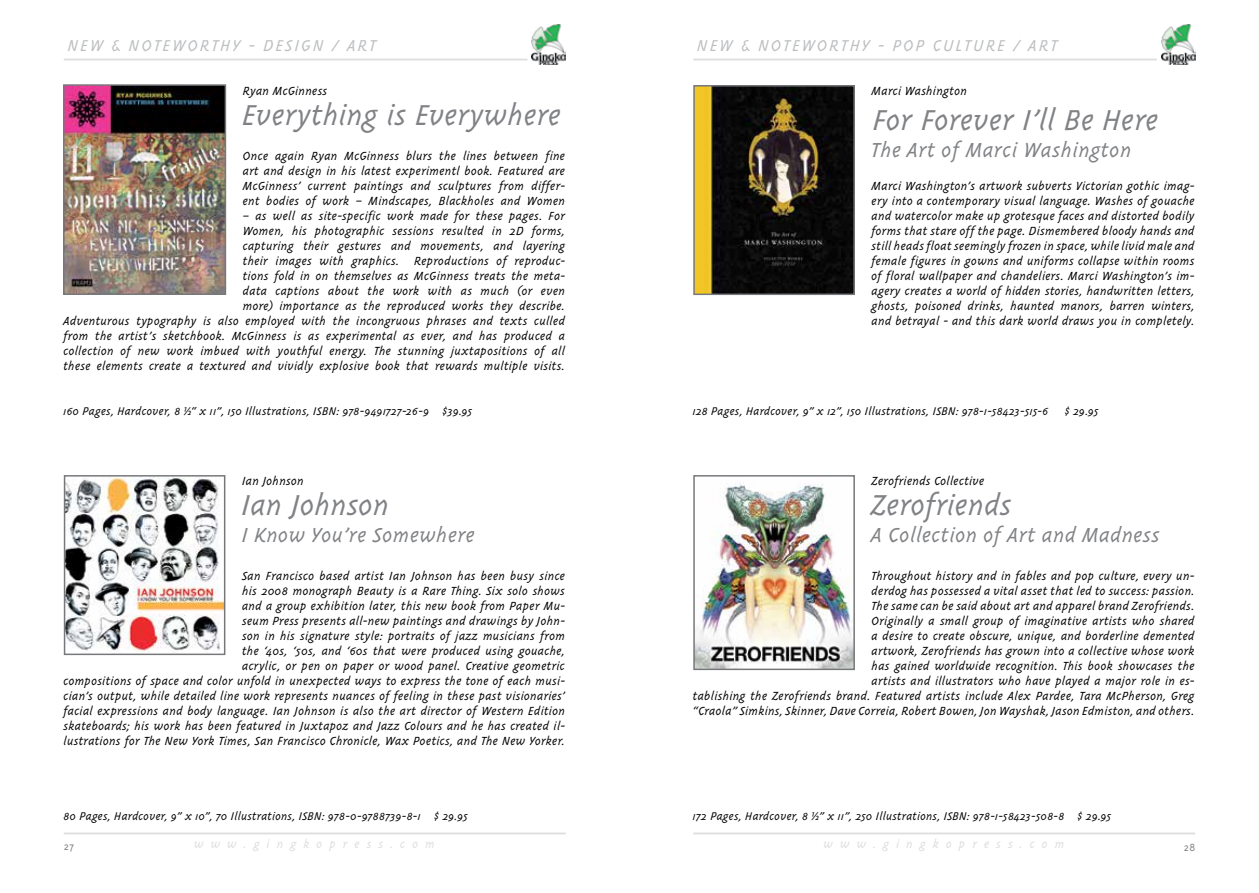
<style>
.page{position:relative;width:1259px;height:893px;background:#fff}
.page>*{position:absolute;margin:0;border:0;box-sizing:border-box;transform-origin:0 0}
.t1{font:italic 300 33px "Triplex";letter-spacing:-.015em;color:#808285}
.t2{font:italic 300 23.25px "Triplex";color:#808285}
.t3{font:italic 300 18px "Triplex";letter-spacing:.1em;color:#bcbec0}
.t4{font:italic 300 13.5px/15px "Triplex";letter-spacing:-.005em;color:#000;text-align:right}
.t5{font:italic 300 13.5px "Triplex";letter-spacing:.5em;color:#dcddde}
.t6{font:italic 300 12.75px "Triplex";color:#000}
.t7{font:300 12px "Triplex";color:#808285}
</style>
<div class="page">
<img style="left:1161px;top:24px;width:34px;height:41px">
<hr style="left:693px;top:59px;width:464px;height:1px;background:#dcddde">
<hr style="left:693px;top:832px;width:502px;height:2px;background:#dcddde">
<img style="left:532px;top:24px;width:34px;height:41px">
<hr style="left:64px;top:59px;width:463px;height:1px;background:#dcddde">
<hr style="left:64px;top:832px;width:502px;height:2px;background:#dcddde">
<img style="left:67px;top:478px;width:155px;height:174px">
<div style="left:64px;top:475px;width:161px;height:180px;border:2px solid #77787b"></div>
<img style="left:696px;top:483px;width:156px;height:184px">
<div style="left:693px;top:475px;width:162px;height:195px;border:2px solid #77787b"></div>
<img style="left:696px;top:88px;width:156px;height:204px">
<div style="left:693px;top:85px;width:162px;height:210px;border:2px solid #77787b"></div>
<img style="left:66px;top:87px;width:157px;height:205px">
<div style="left:63px;top:84px;width:163px;height:211px;border:2px solid #77787b"></div>
<h3 class="t3" style="left:68px;top:36px;width:310px">NEW &amp; NOTEWORTHY - DESIGN / ART</h3>
<h3 class="t3" style="left:697px;top:36px;width:362px">NEW &amp; NOTEWORTHY - POP CULTURE / ART</h3>
<p class="t4" style="left:243px;top:84px;width:86px">Ryan McGinness</p>
<h1 class="t1" style="left:243px;top:99px;width:320px">Everything is Everywhere</h1>
<p class="t4" style="left:243px;top:149px;width:324px;text-align:justify">Once again Ryan McGinness blurs the lines between fine art and design in his latest experimentl book. Featured are McGinness’ current paintings and sculptures from differ&shy;ent bodies of work – Mindscapes, Blackholes and Women</p>
<p class="t4" style="left:64px;top:209px;width:503px">– as well as site-specific work made for these pages. For<br>Women, his photographic sessions resulted in 2D forms,<br>capturing their gestures and movements, and layering<br>their images with graphics. Reproductions of reproduc-<br>tions fold in on themselves as McGinness treats the meta-<br>data captions about the work with as much (or even<br>more) importance as the reproduced works they describe.<br>Adventurous typography is also employed with the incongruous phrases and texts culled from the artist’s sketchbook. McGinness is as experimental as ever, and has produced a collection of new work imbued with youthful energy. The stunning juxtapositions of all these elements create a textured and vividly explosive book that rewards multiple visits.</p>
<p class="t4" style="left:872px;top:84px;width:97px">Marci Washington</p>
<h1 class="t1" style="left:872px;top:104px;width:289px">\For Forever I’ll Be Here</h1>
<h2 class="t2" style="left:872px;top:139px;width:262px">The Art of Marci Washington</h2>
<p class="t4" style="left:872px;top:179px;width:325px;text-align:justify">Marci Washington’s artwork subverts Victorian gothic imag&shy;ery into a contemporary visual language. Washes of gouache and watercolor make up grotesque faces and distorted bodily forms that stare off the page. Dismembered bloody hands and still heads float seemingly frozen in space, while livid male and female figures in gowns and uniforms collapse within rooms of floral wallpaper and chandeliers. Marci Washington’s im&shy;agery creates a world of hidden stories, handwritten letters, ghosts, poisoned drinks, haunted manors, barren winters, and betrayal - and this dark world draws you in completely.</p>
<p class="t6" style="left:64px;top:405px;width:410px">160 Pages, Hardcover, 8 ½“ x 11”, 150 Illustrations, ISBN: 978-9491727-26-9 $39.95</p>
<p class="t6" style="left:693px;top:405px;width:357px">128 Pages, Hardcover, 9” x 12”, 150 Illustrations, ISBN: 978-1-58423-515-6</p>
<p class="t6" style="left:1064px;top:405px;width:36px">$ 29.95</p>
<p class="t4" style="left:242px;top:474px;width:63px">Ian Johnson</p>
<h1 class="t1" style="left:242px;top:489px;width:150px">Ian Johnson</h1>
<h2 class="t2" style="left:242px;top:524px;width:235px">I Know You’re Somewhere</h2>
<p class="t4" style="left:64px;top:569px;width:503px">San Francisco based artist Ian Johnson has been busy since<br>his 2008 monograph Beauty is a Rare Thing. Six solo shows<br>and a group exhibition later, this new book from Paper Mu-<br>seum Press presents all-new paintings and drawings by John-<br>son in his signature style: portraits of jazz musicians from<br>the ‘40s, ‘50s, and ‘60s that were produced using gouache,<br>acrylic, or pen on paper or wood panel. Creative geometric<br>compositions of space and color unfold in unexpected ways to express the tone of each musi&shy;cian’s output, while detailed line work represents nuances of feeling in these past visionaries’ facial expressions and body language. Ian Johnson is also the art director of Western Edition skateboards; his work has been featured in Juxtapoz and Jazz Colours and he has created il&shy;lustrations for The New York Times, San Francisco Chronicle, Wax Poetics, and The New Yorker.</p>
<p class="t4" style="left:872px;top:474px;width:115px">Zerofriends Collective</p>
<h1 class="t1" style="left:872px;top:489px;width:143px">Zerofriends</h1>
<h2 class="t2" style="left:872px;top:524px;width:290px">A Collection of Art and Madness</h2>
<p class="t4" style="left:693px;top:569px;width:503px">Throughout history and in fables and pop culture, every un-<br>derdog has possessed a vital asset that led to success: passion.<br>The same can be said about art and apparel brand Zerofriends.<br>Originally a small group of imaginative artists who shared<br>a desire to create obscure, unique, and borderline demented<br>artwork, Zerofriends has grown into a collective whose work<br>has gained worldwide recognition. This book showcases the<br>artists and illustrators who have played a major role in es-<br>tablishing the Zerofriends brand. Featured artists include Alex Pardee, Tara McPherson, Greg “Craola” Simkins, Skinner, Dave Correia, Robert Bowen, Jon Wayshak, Jason Edmiston, and others.</p>
<p class="t6" style="left:64px;top:810px;width:406px">80 Pages, Hardcover, 9” x 10”, 70 Illustrations, ISBN: 978-0-9788739-8-1 $ 29.95</p>
<p class="t6" style="left:693px;top:810px;width:420px">172 Pages, Hardcover, 8 ½” x 11”, 250 Illustrations, ISBN: 978-1-58423-508-8 $ 29.95</p>
<p class="t7" style="left:64px;top:840px;width:12px">27</p>
<p class="t5" style="left:194px;top:837px;width:243px">www.gingkopress.com</p>
<p class="t5" style="left:824px;top:837px;width:243px">www.gingkopress.com</p>
<p class="t7" style="left:1184px;top:841px;width:13px">28</p>
</div>
